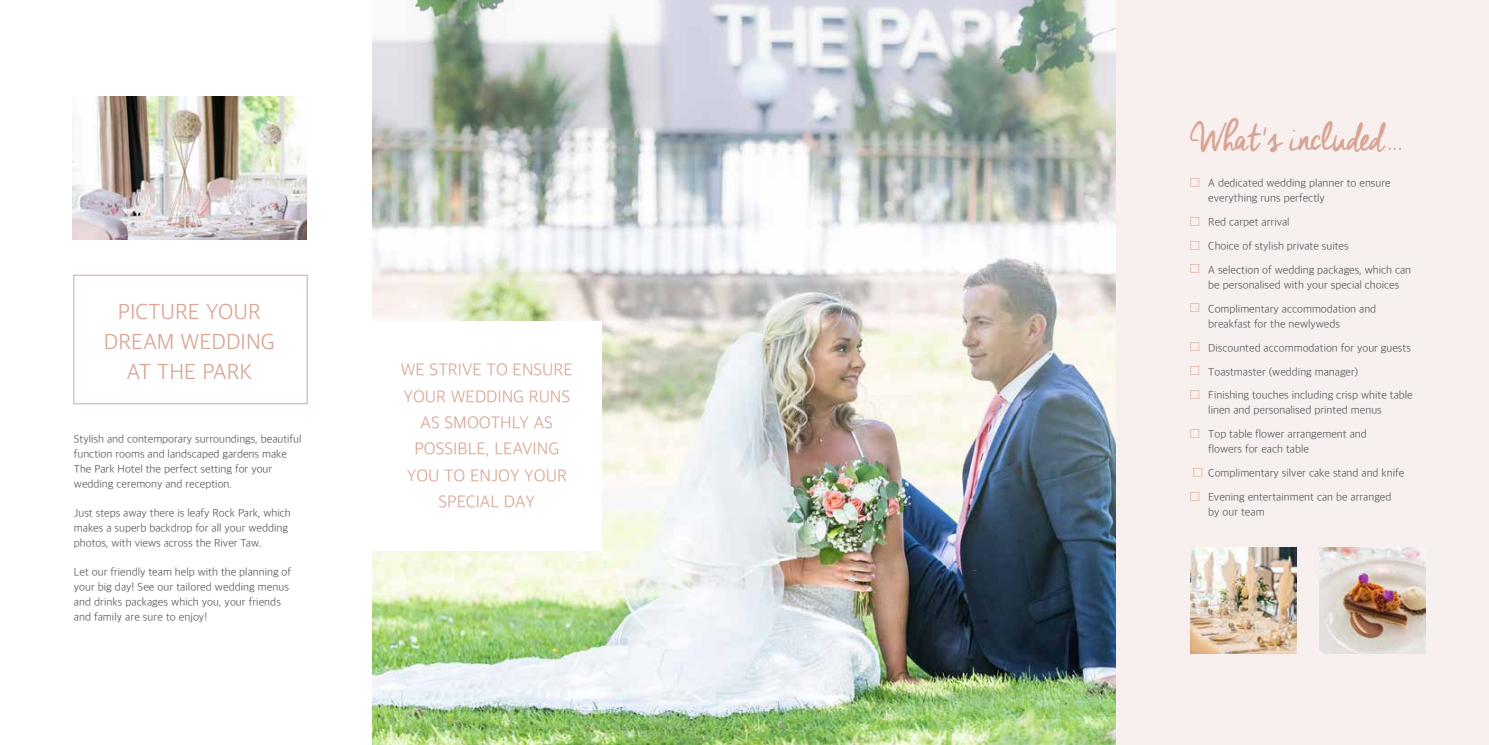
<style>
.page{position:relative;width:1489px;height:745px;background:#fff}
.page>*{position:absolute;margin:0;border:0;box-sizing:border-box;transform-origin:0 0}
.t1{font:47.75px "Cheddar Jack";letter-spacing:-.02em;color:#d8a595}
.t2{font:300 22.5px/30px "Apple SD Gothic Neo";color:#d8a595;text-align:center}
.t3{font:300 17.5px/26.2px "Apple SD Gothic Neo";color:#d8a595;text-align:center}
.t4{font:300 11.25px/15px "Apple SD Gothic Neo";color:#58585a}
</style>
<div class="page">
<img style="left:372px;top:0;width:744px;height:744px">
<div style="left:1116px;top:0;width:372px;height:744px;background:#f7f0ee"></div>
<div style="left:73px;top:275px;width:234px;height:129px;border:1px solid #d8a595"></div>
<img style="left:73px;top:96px;width:233px;height:144px">
<div style="left:372px;top:320px;width:229px;height:230px;background:#fff"></div>
<img style="left:1190px;top:547px;width:106px;height:106px">
<img style="left:1319px;top:547px;width:106px;height:106px">
<h2 class="t2" style="left:104px;top:297px;width:172px">PICTURE YOUR<br>DREAM WEDDING<br>AT THE PARK</h2>
<p class="t4" style="left:74px;top:431px;width:229px">Stylish and contemporary surroundings, beautiful function rooms and landscaped gardens make The Park Hotel the perfect setting for your wedding ceremony and reception.</p>
<p class="t4" style="left:74px;top:505px;width:218px">Just steps away there is leafy Rock Park, which makes a superb backdrop for all your wedding photos, with views across the River Taw.</p>
<p class="t4" style="left:74px;top:565px;width:219px">Let our friendly team help with the planning of your big day! See our tailored wedding menus and drinks packages which you, your friends and family are sure to enjoy!</p>
<h3 class="t3" style="left:401px;top:358px;width:174px">WE STRIVE TO ENSURE<br>YOUR WEDDING RUNS<br>AS SMOOTHLY AS<br>POSSIBLE, LEAVING<br>YOU TO ENJOY YOUR<br>SPECIAL DAY</h3>
<h1 class="t1" style="left:1190px;top:111px;width:213px">What's included...</h1>
<p class="t4" style="left:1208px;top:176px;width:184px">A dedicated wedding planner to ensure everything runs perfectly</p>
<p class="t4" style="left:1208px;top:211px;width:204px;line-height:23.9px">Red carpet arrival<br>Choice of stylish private suites<br>A selection of wedding packages, which can</p>
<p class="t4" style="left:1208px;top:273px;width:193px;line-height:23.9px">be personalised with your special choices<br>Complimentary accommodation and</p>
<p class="t4" style="left:1208px;top:312px;width:206px;line-height:23.9px">breakfast for the newlyweds<br>Discounted accommodation for your guests Toastmaster (wedding manager)<br>Finishing touches including crisp white table</p>
<p class="t4" style="left:1208px;top:399px;width:175px;line-height:23.9px">linen and personalised printed menus<br>Top table flower arrangement and</p>
<p class="t4" style="left:1208px;top:438px;width:197px;line-height:23.9px">flowers for each table<br>Complimentary silver cake stand and knife<br>Evening entertainment can be arranged</p>
<p class="t4" style="left:1208px;top:505px;width:58px">by our team</p>
</div>
